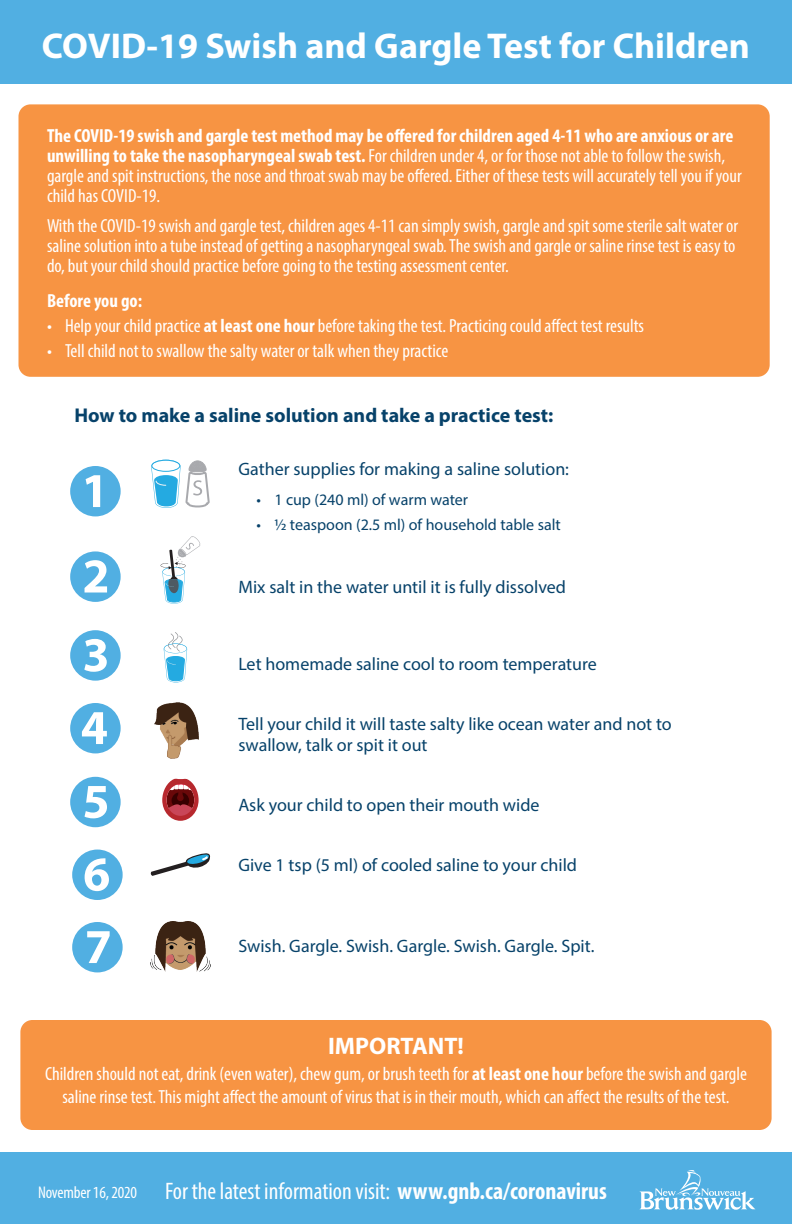
<style>
.page{position:relative;width:792px;height:1224px;background:#fff}
.page>*{position:absolute;margin:0;border:0;box-sizing:border-box;transform-origin:0 0}
.subheadings{font:700 36px "Myriad Pro";color:#fff}
.t1{font:condensed 24px "Myriad Pro";color:#fff}
.subheadings-2{font:700 24px "Myriad Pro";color:#fff}
.subheadings-3{font:700 20px "Myriad Pro";color:#07426a}
.Bullets{font:condensed 19px/20px "Myriad Pro";color:#fff}
.Bullets-2{font:700 condensed 19px "Myriad Pro";color:#fff}
.Bullets-3{font:18px/21.6px "Myriad Pro";color:#07426a}
.t2{font:16px "Myriad Pro";color:#07426a}
.s1{font-weight:700}
.s2{font-size:17px}
</style>
<div class="page">
<div style="left:0;top:1152px;width:792px;height:72px;background:#51afe2"></div>
<svg style="left:640px;top:1170px;width:115px;height:40px;background:#76c0e8"></svg>
<div style="left:18px;top:104px;width:752px;height:273px;background:#f79443;border-radius:12px"></div>
<div style="left:20px;top:1020px;width:752px;height:110px;background:#f79443;border-radius:12px"></div>
<div style="left:0;top:0;width:792px;height:84px;background:#51afe2"></div>
<div style="left:70px;top:466px;width:51px;height:50px;background:#51afe2;border-radius:50%"></div>
<svg style="left:86px;top:475px;width:14px;height:32px"></svg>
<div style="left:70px;top:777px;width:51px;height:50px;background:#51afe2;border-radius:50%"></div>
<svg style="left:85px;top:786px;width:22px;height:32px"></svg>
<div style="left:70px;top:551px;width:51px;height:51px;background:#51afe2;border-radius:50%"></div>
<svg style="left:85px;top:560px;width:22px;height:33px"></svg>
<div style="left:72px;top:850px;width:51px;height:50px;background:#51afe2;border-radius:50%"></div>
<svg style="left:85px;top:858px;width:24px;height:33px"></svg>
<div style="left:70px;top:630px;width:51px;height:51px;background:#51afe2;border-radius:50%"></div>
<svg style="left:84px;top:639px;width:23px;height:33px"></svg>
<div style="left:72px;top:922px;width:51px;height:50px;background:#51afe2;border-radius:50%"></div>
<svg style="left:87px;top:931px;width:23px;height:32px"></svg>
<div style="left:70px;top:703px;width:51px;height:50px;background:#51afe2;border-radius:50%"></div>
<svg style="left:82px;top:712px;width:25px;height:32px"></svg>
<svg style="left:151px;top:459px;width:59px;height:49px"></svg>
<svg style="left:161px;top:536px;width:39px;height:68px"></svg>
<svg style="left:164px;top:632px;width:23px;height:50px"></svg>
<img style="left:155px;top:703px;width:43px;height:56px">
<svg style="left:162px;top:778px;width:37px;height:43px"></svg>
<svg style="left:150px;top:853px;width:61px;height:23px"></svg>
<img style="left:150px;top:921px;width:61px;height:50px">
<p class="subheadings" style="left:42px;top:22px;width:710px">COVID-19 Swish and Gargle Test for Children</p>
<p class="Bullets" style="left:47px;top:125px;width:696px"><span class="s1">The COVID-19 swish and gargle test method may be offered for children aged 4-11 who are anxious or are unwilling to take the nasopharyngeal swab test.</span> For children under 4, or for those not able to follow the swish, gargle and spit instructions, the nose and throat swab may be offered. Either of these tests will accurately tell you if your child has COVID-19.</p>
<p class="Bullets" style="left:47px;top:215px;width:693px">With the COVID-19 swish and gargle test, children ages 4-11 can simply swish, gargle and spit some sterile salt water or saline solution into a tube instead of getting a nasopharyngeal swab. The swish and gargle or saline rinse test is easy to do, but your child should practice before going to the testing assessment center.</p>
<p class="Bullets-2" style="left:47px;top:288px;width:97px">Before you go:</p>
<p class="Bullets" style="left:47px;top:315px;width:599px">• Help your child practice <span class="s1">at least one hour</span> before taking the test. Practicing could affect test results</p>
<p class="Bullets" style="left:47px;top:340px;width:403px">• Tell child not to swallow the salty water or talk when they practice</p>
<p class="subheadings-3" style="left:74px;top:402px;width:481px">How to make a saline solution and take a practice test:</p>
<p class="Bullets-3" style="left:238px;top:458px;width:332px">Gather supplies for making a saline solution:</p>
<p class="t2" style="left:256px;top:489px;width:213px">• 1 cup (240 ml) of warm water</p>
<p class="t2" style="left:256px;top:514px;width:306px">• ½ teaspoon (2.5 ml) of household table salt</p>
<p class="Bullets-3" style="left:238px;top:576px;width:329px">Mix salt in the water until it is fully dissolved</p>
<p class="Bullets-3" style="left:238px;top:653px;width:360px">Let homemade saline cool to room temperature</p>
<p class="Bullets-3" style="left:238px;top:713px;width:435px">Tell your child it will taste salty like ocean water and not to swallow, talk or spit it out</p>
<p class="Bullets-3" style="left:238px;top:794px;width:303px">Ask your child to open their mouth wide</p>
<p class="Bullets-3" style="left:238px;top:854px;width:340px">Give 1 tsp (5 ml) of cooled saline to your child</p>
<p class="Bullets-3" style="left:238px;top:935px;width:358px">Swish. Gargle. Swish. Gargle. Swish. Gargle. Spit.</p>
<p class="subheadings-2" style="left:328px;top:1030px;width:137px">IMPORTANT!</p>
<p class="Bullets" style="left:45px;top:1062px;width:703px;line-height:22.8px;text-align:center">Children should not eat, drink (even water), chew gum, or brush teeth for <span class="s1">at least one hour</span> before the swish and gargle saline rinse test. This might affect the amount of virus that is in their mouth, which can affect the results of the test.</p>
<p class="t1" style="left:38px;top:1177px;width:570px"><span class="s2">November 16, 2020</span> For the latest information visit: <span class="s1">www.gnb.ca/coronavirus</span></p>
</div>
